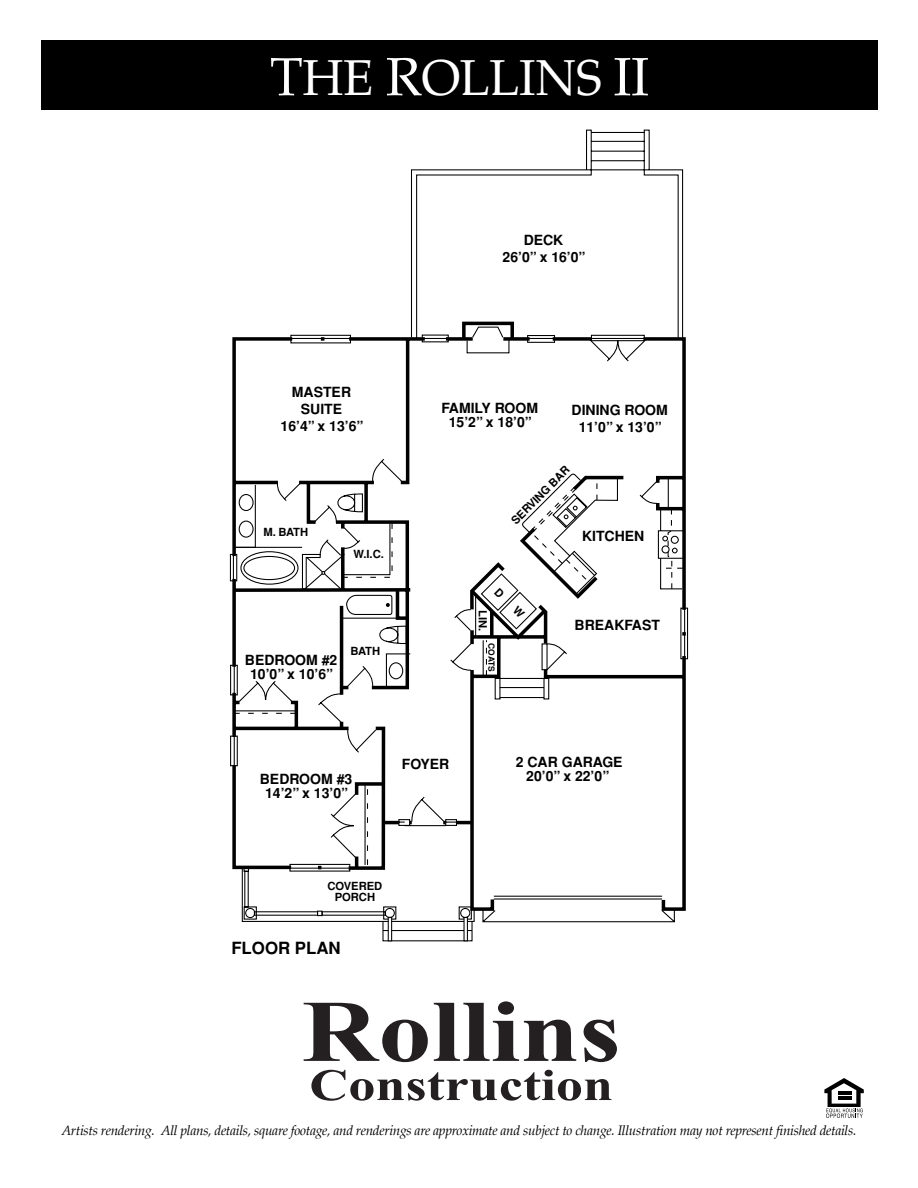
<style>
.page{position:relative;width:918px;height:1188px;background:#fff}
.page>*{position:absolute;margin:0;border:0;box-sizing:border-box;transform-origin:0 0}
.t1{font:700 87.75px "Times New Roman";color:#241f21;scale:1.21 1}
.t2{font:49.5px "Palatino";letter-spacing:-.01em;color:#fff}
.t3{font:700 44.7px "Times New Roman";color:#241f21;scale:1.21 1}
.t4{font:700 16.8px "Helvetica";color:#000}
.t5{font:700 13.95px/16.8px "Helvetica";color:#000;text-align:center}
.t6{font:italic 13.5px "Palatino";letter-spacing:-.02em;color:#000}
.t7{font:700 11.25px/11.2px "Helvetica";color:#000;text-align:center}
.t8{font:700 8.4px "Helvetica";letter-spacing:-.025em;color:#000}
.s1{font-size:54px}
</style>
<div class="page">
<div style="left:41px;top:40px;width:837px;height:70px;background:#000"></div>
<svg style="left:471px;top:484px;width:215px;height:458px"></svg>
<svg style="left:241px;top:130px;width:443px;height:792px"></svg>
<svg style="left:253px;top:907px;width:218px;height:35px"></svg>
<svg style="left:824px;top:1078px;width:40px;height:40px"></svg>
<svg style="left:231px;top:472px;width:453px;height:400px"></svg>
<h2 class="t2" style="left:270px;top:55px;width:381px"><span class="s1">T</span>HE <span class="s1">R</span>OLLINS <span class="s1">II</span></h2>
<p class="t5" style="left:503px;top:231px;width:85px">DECK<br>26’0” x 16’0”</p>
<p class="t5" style="left:281px;top:384px;width:85px">MASTER<br>SUITE<br>16’4” x 13’6”</p>
<p class="t7" style="left:263px;top:527px;width:46px">M. BATH</p>
<p class="t7" style="left:354px;top:549px;width:32px">W.I.C.</p>
<p class="t5" style="left:245px;top:653px;width:94px;line-height:14px">BEDROOM #2<br>10’0” x 10’6”</p>
<p class="t7" style="left:350px;top:645px;width:31px">BATH</p>
<p class="t5" style="left:441px;top:401px;width:98px;line-height:14px">FAMILY ROOM<br>15’2” x 18’0”</p>
<p class="t7" style="left:509px;top:518px;width:79px;rotate:-45deg">SERVING BAR</p>
<p class="t5" style="left:572px;top:401px;width:98px">DINING ROOM<br>11’0” x 13’0”</p>
<p class="t7" style="left:488px;top:610px;width:23px;rotate:90deg">LIN.</p>
<p class="t8" style="left:496px;top:643px;width:30px;rotate:90deg">COATS</p>
<p class="t5" style="left:582px;top:528px;width:64px">KITCHEN</p>
<p class="t5" style="left:575px;top:617px;width:87px">BREAKFAST</p>
<p class="t5" style="left:260px;top:772px;width:94px;line-height:14px">BEDROOM #3<br>14’2” x 13’0”</p>
<p class="t5" style="left:402px;top:756px;width:49px">FOYER</p>
<p class="t5" style="left:516px;top:755px;width:108px;line-height:14px">2 CAR GARAGE<br>20’0” x 22’0”</p>
<p class="t7" style="left:327px;top:880px;width:56px">COVERED<br>PORCH</p>
<p class="t4" style="left:231px;top:938px;width:111px">FLOOR PLAN</p>
<h1 class="t1" style="left:302px;top:983px;width:265px">Rollins</h1>
<h3 class="t3" style="left:309px;top:1060px;width:253px">Construction</h3>
<p class="t6" style="left:61px;top:1124px;width:797px">Artists rendering. All plans, details, square footage, and renderings are approximate and subject to change. Illustration may not represent finished details.</p>
</div>
